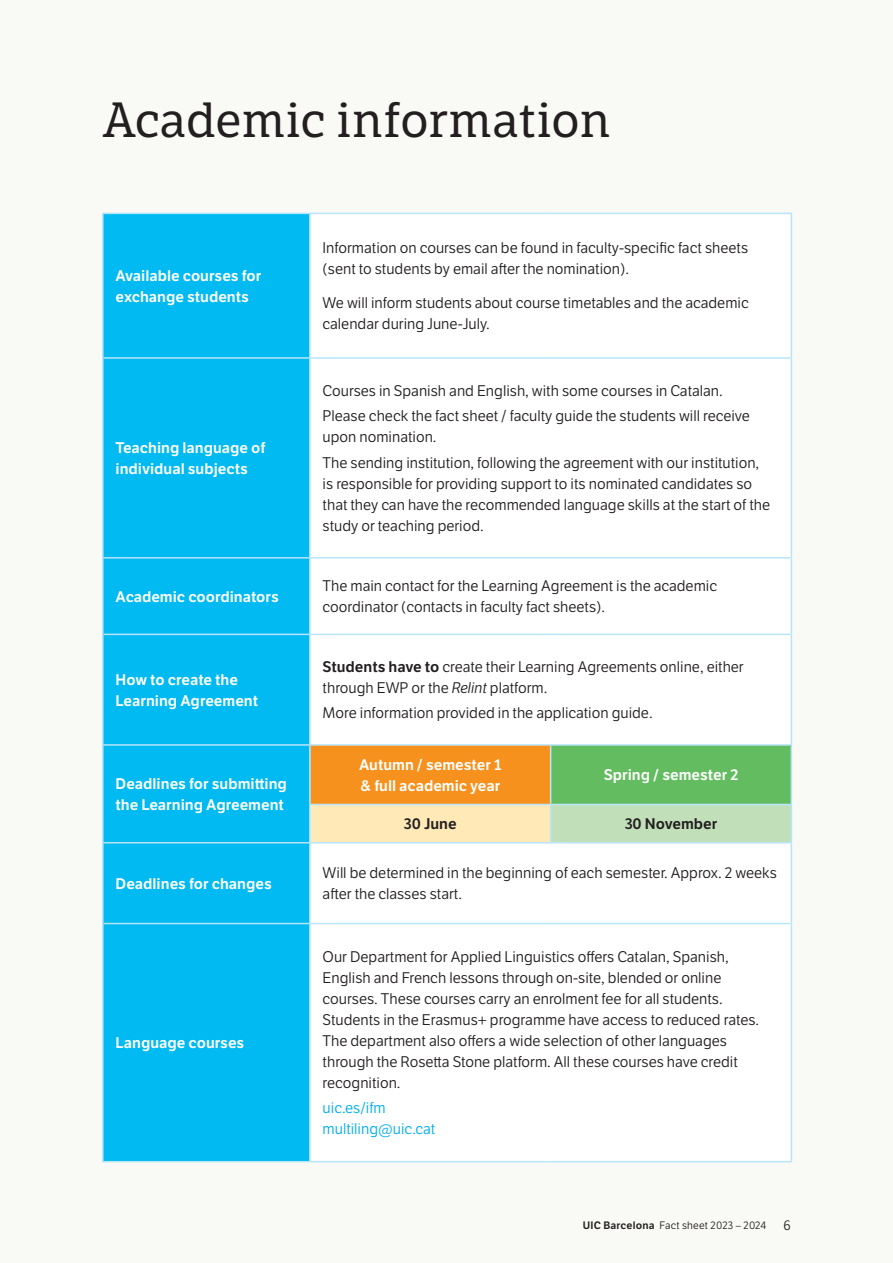
<style>
.page{position:relative;width:893px;height:1263px;background:#f9f9f6}
.page>*{position:absolute;margin:0;border:0;box-sizing:border-box;transform-origin:0 0}
.t1{font:48px "LFT Etica Sheriff";color:#231f20}
.t2{font:15px/21px "LFT Etica Bk";color:#231f20}
.t3{font:15px/21px "LFT Etica SB";color:#fff}
.t4{font:15px/21px "LFT Etica Bk";color:#00aeef}
.t5{font:15px "LFT Etica SB";color:#231f20}
.t6{font:13.5px "LFT Etica Bk";color:#231f20}
.t7{font:10.5px "LFT Etica Bk";letter-spacing:.01em;color:#231f20}
.s1{font-family:"LFT Etica SB"}
.s2{font-family:"LFT Etica";font-style:italic}
</style>
<div class="page">
<div style="left:104px;top:214px;width:205px;height:947px;background:#00baf1"></div>
<div style="left:311px;top:214px;width:480px;height:947px;background:#fff"></div>
<div style="left:310px;top:745px;width:241px;height:59px;background:#f6911e"></div>
<div style="left:551px;top:745px;width:240px;height:59px;background:#63bd60"></div>
<div style="left:310px;top:804px;width:241px;height:39px;background:#fee9b7"></div>
<div style="left:551px;top:804px;width:240px;height:39px;background:#c1e0ba"></div>
<hr style="left:104px;top:923px;width:206px;height:1px;background:#b9e5fa">
<hr style="left:310px;top:923px;width:241px;height:1px;background:#b9e5fa">
<hr style="left:551px;top:923px;width:240px;height:1px;background:#b9e5fa">
<hr style="left:102px;top:923px;width:2px;height:238px;background:#b9e5fa">
<hr style="left:309px;top:924px;width:2px;height:237px;background:#b9e5fa">
<hr style="left:791px;top:923px;width:1px;height:238px;background:#b9e5fa">
<hr style="left:102px;top:1161px;width:208px;height:1px;background:#b9e5fa">
<hr style="left:310px;top:1161px;width:241px;height:1px;background:#b9e5fa">
<hr style="left:551px;top:1161px;width:241px;height:1px;background:#b9e5fa">
<hr style="left:102px;top:213px;width:208px;height:1px;background:#b9e5fa">
<hr style="left:102px;top:214px;width:2px;height:144px;background:#b9e5fa">
<hr style="left:310px;top:213px;width:241px;height:1px;background:#b9e5fa">
<hr style="left:309px;top:214px;width:2px;height:143px;background:#b9e5fa">
<hr style="left:551px;top:213px;width:241px;height:1px;background:#b9e5fa">
<hr style="left:791px;top:214px;width:1px;height:144px;background:#b9e5fa">
<hr style="left:102px;top:358px;width:2px;height:199px;background:#b9e5fa">
<hr style="left:309px;top:359px;width:2px;height:198px;background:#b9e5fa">
<hr style="left:791px;top:358px;width:1px;height:199px;background:#b9e5fa">
<hr style="left:102px;top:557px;width:208px;height:2px;background:#b9e5fa">
<hr style="left:102px;top:559px;width:2px;height:75px;background:#b9e5fa">
<hr style="left:310px;top:557px;width:241px;height:2px;background:#b9e5fa">
<hr style="left:309px;top:559px;width:2px;height:75px;background:#b9e5fa">
<hr style="left:551px;top:557px;width:241px;height:2px;background:#b9e5fa">
<hr style="left:791px;top:559px;width:1px;height:75px;background:#b9e5fa">
<hr style="left:102px;top:634px;width:2px;height:110px;background:#b9e5fa">
<hr style="left:309px;top:635px;width:2px;height:109px;background:#b9e5fa">
<hr style="left:791px;top:634px;width:1px;height:110px;background:#b9e5fa">
<hr style="left:104px;top:357px;width:206px;height:2px;background:#b9e5fa">
<hr style="left:310px;top:357px;width:241px;height:2px;background:#b9e5fa">
<hr style="left:551px;top:357px;width:240px;height:2px;background:#b9e5fa">
<hr style="left:104px;top:634px;width:206px;height:1px;background:#b9e5fa">
<hr style="left:310px;top:634px;width:241px;height:1px;background:#b9e5fa">
<hr style="left:551px;top:634px;width:240px;height:1px;background:#b9e5fa">
<hr style="left:102px;top:744px;width:208px;height:2px;background:#b9e5fa">
<hr style="left:102px;top:746px;width:2px;height:58px;background:#b9e5fa">
<hr style="left:102px;top:804px;width:2px;height:38px;background:#b9e5fa">
<hr style="left:310px;top:744px;width:241px;height:2px;background:#b9e5fa">
<hr style="left:309px;top:746px;width:2px;height:58px;background:#b9e5fa">
<hr style="left:551px;top:744px;width:241px;height:2px;background:#b9e5fa">
<hr style="left:550px;top:746px;width:1px;height:58px;background:#b9e5fa">
<hr style="left:791px;top:746px;width:1px;height:58px;background:#b9e5fa">
<hr style="left:311px;top:804px;width:240px;height:1px;background:#b9e5fa">
<hr style="left:551px;top:804px;width:240px;height:1px;background:#b9e5fa">
<hr style="left:309px;top:804px;width:2px;height:38px;background:#b9e5fa">
<hr style="left:550px;top:805px;width:1px;height:37px;background:#b9e5fa">
<hr style="left:791px;top:804px;width:1px;height:38px;background:#b9e5fa">
<hr style="left:102px;top:842px;width:208px;height:1px;background:#b9e5fa">
<hr style="left:102px;top:843px;width:2px;height:80px;background:#b9e5fa">
<hr style="left:310px;top:842px;width:241px;height:1px;background:#b9e5fa">
<hr style="left:309px;top:843px;width:2px;height:80px;background:#b9e5fa">
<hr style="left:551px;top:842px;width:241px;height:1px;background:#b9e5fa">
<hr style="left:791px;top:843px;width:1px;height:80px;background:#b9e5fa">
<h1 class="t1" style="left:102px;top:91px;width:510px">Academic information</h1>
<p class="t3" style="left:116px;top:265px;width:147px">Available courses for exchange students</p>
<p class="t3" style="left:116px;top:437px;width:151px">Teaching language of individual subjects</p>
<p class="t2" style="left:323px;top:238px;width:427px">Information on courses can be found in faculty-specific fact sheets (sent to students by email after the nomination).</p>
<p class="t2" style="left:323px;top:293px;width:428px">We will inform students about course timetables and the academic calendar during June-July.</p>
<p class="t2" style="left:323px;top:379px;width:429px;line-height:25.2px">Courses in Spanish and English, with some courses in Catalan.<br>Please check the fact sheet / faculty guide the students will receive</p>
<p class="t2" style="left:323px;top:425px;width:438px;line-height:25.2px">upon nomination.<br>The sending institution, following the agreement with our institution,</p>
<p class="t2" style="left:323px;top:473px;width:449px">is responsible for providing support to its nominated candidates so that they can have the recommended language skills at the start of the study or teaching period.</p>
<p class="t3" style="left:116px;top:586px;width:165px">Academic coordinators</p>
<p class="t2" style="left:323px;top:576px;width:396px">The main contact for the Learning Agreement is the academic coordinator (contacts in faculty fact sheets).</p>
<p class="t3" style="left:116px;top:669px;width:144px">How to create the<br>Learning Agreement</p>
<p class="t3" style="left:116px;top:773px;width:173px">Deadlines for submitting the Learning Agreement</p>
<p class="t2" style="left:323px;top:657px;width:423px"><span class="s1">Students have to</span> create their Learning Agreements online, either through EWP or the <span class="s2">Relint</span> platform.</p>
<p class="t2" style="left:323px;top:703px;width:331px">More information provided in the application guide.</p>
<p class="t3" style="left:359px;top:754px;width:144px">Autumn / semester 1 &amp; full academic year</p>
<p class="t3" style="left:604px;top:764px;width:136px">Spring / semester 2</p>
<p class="t5" style="left:404px;top:815px;width:54px">30 June</p>
<p class="t5" style="left:625px;top:815px;width:94px">30 November</p>
<p class="t3" style="left:116px;top:873px;width:158px">Deadlines for changes</p>
<p class="t2" style="left:323px;top:863px;width:456px">Will be determined in the beginning of each semester. Approx. 2 weeks after the classes start.</p>
<p class="t3" style="left:116px;top:1032px;width:130px">Language courses</p>
<p class="t2" style="left:323px;top:946px;width:438px">Our Department for Applied Linguistics offers Catalan, Spanish, English and French lessons through on-site, blended or online courses. These courses carry an enrolment fee for all students.<br>Students in the Erasmus+ programme have access to reduced rates.<br>The department also offers a wide selection of other languages through the Rosetta Stone platform. All these courses have credit recognition.</p>
<p class="t4" style="left:323px;top:1098px;width:114px">uic.es/ifm multiling@uic.cat</p>
<p class="t7" style="left:583px;top:1219px;width:185px"><span class="s1">UIC Barcelona</span> Fact sheet 2023 – 2024</p>
<p class="t6" style="left:784px;top:1217px;width:9px">6</p>
</div>
